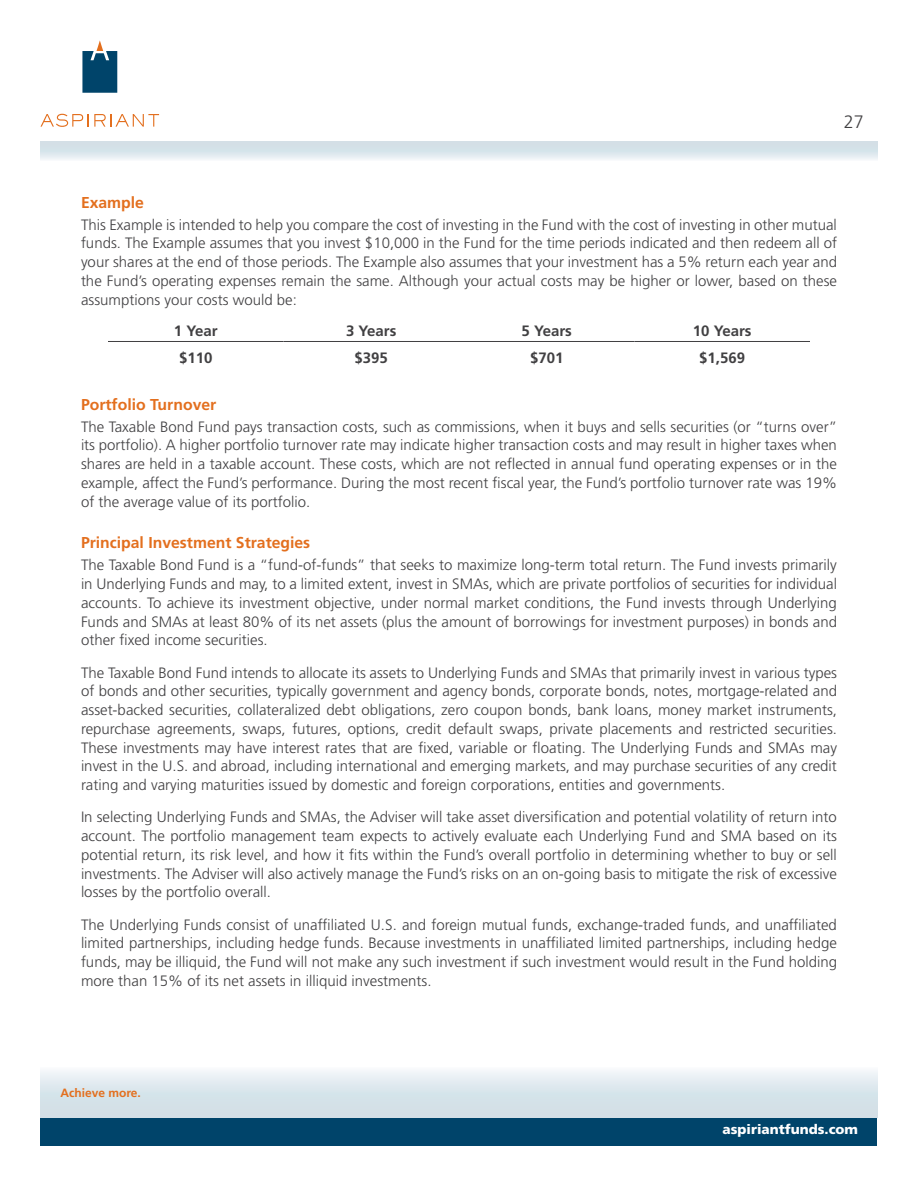
<style>
.page{position:relative;width:918px;height:1188px;background:#fff}
.page>*{position:absolute;margin:0;border:0;box-sizing:border-box;transform-origin:0 0}
.t1{font:300 18px "Frutiger LT Std";color:#414042}
.t2{font:700 15.75px "Frutiger LT Std";color:#e36f1e}
.t3{font:300 15px/18.8px "Frutiger LT Std";color:#414042;text-align:justify}
.t4{font:700 15px "Frutiger LT Std";color:#414042}
.t5{font:900 13.5px "Frutiger LT Std";color:#fff}
.t6{font:700 12px "Frutiger LT Std";color:#e36f1e}
</style>
<div class="page">
<svg style="left:82px;top:40px;width:35px;height:53px"></svg>
<svg style="left:41px;top:114px;width:118px;height:13px"></svg>
<div style="left:40px;top:142px;width:838px;height:24px;background:linear-gradient(to bottom,#c6d7e0,#fff)"></div>
<div style="left:40px;top:1118px;width:838px;height:28px;background:#00446a"></div>
<div style="left:41px;top:1053px;width:837px;height:65px;background:linear-gradient(to bottom,#fff,#c8d8e1)"></div>
<hr style="left:108px;top:341px;width:176px;height:1px;background:#414042">
<hr style="left:284px;top:341px;width:175px;height:1px;background:#414042">
<hr style="left:459px;top:341px;width:175px;height:1px;background:#414042">
<hr style="left:634px;top:341px;width:176px;height:1px;background:#414042">
<p class="t1" style="left:844px;top:112px;width:22px">27</p>
<p class="t2" style="left:81px;top:193px;width:65px">Example</p>
<p class="t3" style="left:81px;top:215px;width:758px">This Example is intended to help you compare the cost of investing in the Fund with the cost of investing in other mutual funds. The Example assumes that you invest $10,000 in the Fund for the time periods indicated and then redeem all of your shares at the end of those periods. The Example also assumes that your investment has a 5% return each year and the Fund’s operating expenses remain the same. Although your actual costs may be higher or lower, based on these assumptions your costs would be:</p>
<p class="t4" style="left:174px;top:322px;width:45px">1 Year</p>
<p class="t4" style="left:346px;top:322px;width:52px">3 Years</p>
<p class="t4" style="left:522px;top:322px;width:52px">5 Years</p>
<p class="t4" style="left:693px;top:322px;width:60px">10 Years</p>
<p class="t4" style="left:179px;top:349px;width:35px">$110</p>
<p class="t4" style="left:355px;top:349px;width:35px">$395</p>
<p class="t4" style="left:530px;top:349px;width:35px">$701</p>
<p class="t4" style="left:699px;top:349px;width:47px">$1,569</p>
<p class="t2" style="left:81px;top:395px;width:137px">Portfolio Turnover</p>
<p class="t3" style="left:81px;top:417px;width:758px">The Taxable Bond Fund pays transaction costs, such as commissions, when it buys and sells securities (or “turns over” its portfolio). A higher portfolio turnover rate may indicate higher transaction costs and may result in higher taxes when shares are held in a taxable account. These costs, which are not reflected in annual fund operating expenses or in the example, affect the Fund’s performance. During the most recent fiscal year, the Fund’s portfolio turnover rate was 19% of the average value of its portfolio.</p>
<p class="t2" style="left:81px;top:534px;width:231px">Principal Investment Strategies</p>
<p class="t3" style="left:81px;top:556px;width:758px">The Taxable Bond Fund is a “fund-of-funds” that seeks to maximize long-term total return. The Fund invests primarily in Underlying Funds and may, to a limited extent, invest in SMAs, which are private portfolios of securities for individual accounts. To achieve its investment objective, under normal market conditions, the Fund invests through Underlying Funds and SMAs at least 80% of its net assets (plus the amount of borrowings for investment purposes) in bonds and other fixed income securities.</p>
<p class="t3" style="left:81px;top:663px;width:758px;text-align:left">The Taxable Bond Fund intends to allocate its assets to Underlying Funds and SMAs that primarily invest in various types of bonds and other securities, typically government and agency bonds, corporate bonds, notes, mortgage-related and asset-backed securities, collateralized debt obligations, zero coupon bonds, bank loans, money market instruments, repurchase agreements, swaps, futures, options, credit default swaps, private placements and restricted securities.<br>These investments may have interest rates that are fixed, variable or floating. The Underlying Funds and SMAs may invest in the U. S. and abroad, including international and emerging markets, and may purchase securities of any credit rating and varying maturities issued by domestic and foreign corporations, entities and governments.</p>
<p class="t3" style="left:81px;top:808px;width:758px">In selecting Underlying Funds and SMAs, the Adviser will take asset diversification and potential volatility of return into account. The portfolio management team expects to actively evaluate each Underlying Fund and SMA based on its potential return, its risk level, and how it fits within the Fund’s overall portfolio in determining whether to buy or sell investments. The Adviser will also actively manage the Fund’s risks on an on-going basis to mitigate the risk of excessive losses by the portfolio overall.</p>
<p class="t3" style="left:81px;top:915px;width:758px">The Underlying Funds consist of unaffiliated U. S. and foreign mutual funds, exchange-traded funds, and unaffiliated limited partnerships, including hedge funds. Because investments in unaffiliated limited partnerships, including hedge funds, may be illiquid, the Fund will not make any such investment if such investment would result in the Fund holding more than 15% of its net assets in illiquid investments.</p>
<p class="t6" style="left:60px;top:1085px;width:82px">Achieve more.</p>
<p class="t5" style="left:723px;top:1122px;width:137px">aspiriantfunds.com</p>
</div>
